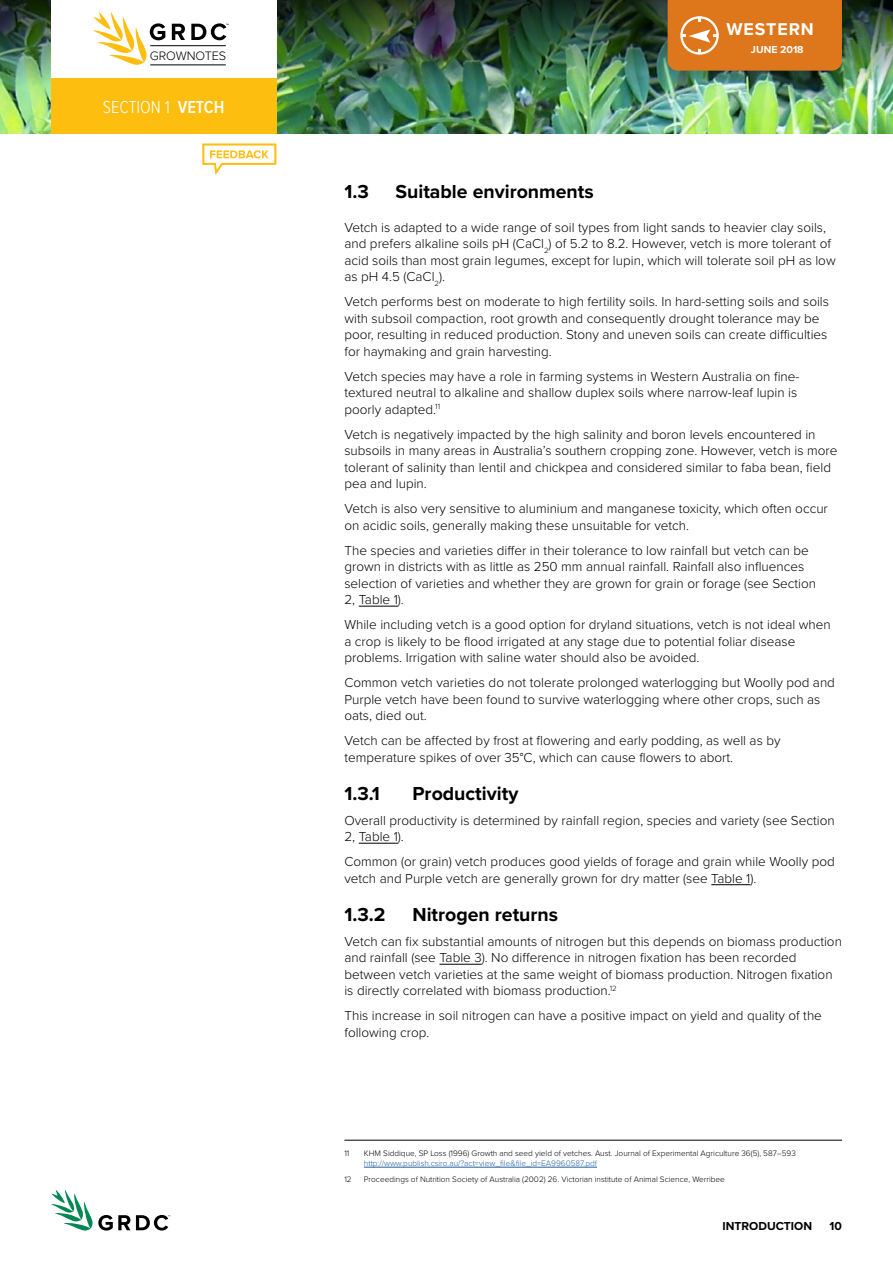
<style>
.page{position:relative;width:893px;height:1263px;background:#fff}
.page>*{position:absolute;margin:0;border:0;box-sizing:border-box;transform-origin:0 0}
.t1{font:700 19.5px "Proxima Nova";color:#000}
.t2{font:300 18px "Proxima Nova Cond";color:#fff}
.t3{font:700 17.7px "Proxima Nova";letter-spacing:.05em;color:#fff}
.t4{font:300 13.5px/16.5px "Proxima Nova";color:#000}
.t5{font:300 12.75px "Proxima Nova";letter-spacing:-.01em;color:#000}
.t6{font:700 12px "Proxima Nova";color:#000}
.t7{font:700 10.5px "Proxima Nova";color:#fff}
.t8{font:300 8.25px "Proxima Nova";color:#000}
.t9{font:300 8.25px "Proxima Nova";color:#215e9e}
.s1{font-weight:600}
</style>
<div class="page">
<img style="left:0;top:117px;width:893px;height:16px">
<img style="left:0;top:0;width:893px;height:117px">
<svg style="left:51px;top:1190px;width:119px;height:41px"></svg>
<div style="left:51px;top:0;width:225px;height:81px;background:#fff"></div>
<div style="left:51px;top:78px;width:225px;height:55px;background:#febe10"></div>
<hr style="left:150px;top:45px;width:76px;height:1px;background:#000">
<hr style="left:150px;top:65px;width:76px;height:1px;background:#000">
<svg style="left:93px;top:12px;width:72px;height:53px"></svg>
<svg style="left:172px;top:24px;width:13px;height:16px"></svg>
<svg style="left:191px;top:23px;width:38px;height:17px"></svg>
<div style="left:668px;top:0;width:174px;height:71px;background:#de761c"></div>
<hr style="left:359px;top:606px;width:39px;height:1px;background:#000">
<hr style="left:359px;top:843px;width:39px;height:1px;background:#000">
<hr style="left:711px;top:884px;width:39px;height:1px;background:#000">
<hr style="left:439px;top:964px;width:43px;height:1px;background:#000">
<hr style="left:344px;top:1140px;width:498px;height:1px;background:#000">
<hr style="left:364px;top:1167px;width:233px;height:1px;background:#215e9e">
<svg style="left:202px;top:143px;width:74px;height:32px"></svg>
<p class="t5" style="left:150px;top:48px;width:78px">GROWNOTES</p>
<h2 class="t2" style="left:103px;top:94px;width:123px">SECTION 1 <span class="s1">VETCH</span></h2>
<h3 class="t3" style="left:726px;top:19px;width:89px">WESTERN</h3>
<p class="t7" style="left:751px;top:41px;width:54px">June 2018</p>
<h1 class="t1" style="left:344px;top:177px;width:26px">1.3</h1>
<h1 class="t1" style="left:395px;top:177px;width:200px">Suitable environments</h1>
<p class="t4" style="left:344px;top:218px;width:493px">Vetch is adapted to a wide range of soil types from light sands to heavier clay soils, and prefers alkaline soils pH (CaCl<sub>2</sub>) of 5.2 to 8.2. However, vetch is more tolerant of acid soils than most grain legumes, except for lupin, which will tolerate soil pH as low as pH 4.5 (CaCl<sub>2</sub>).</p>
<p class="t4" style="left:344px;top:293px;width:486px">Vetch performs best on moderate to high fertility soils. In hard-setting soils and soils with subsoil compaction, root growth and consequently drought tolerance may be poor, resulting in reduced production. Stony and uneven soils can create difficulties for haymaking and grain harvesting.</p>
<p class="t4" style="left:344px;top:367px;width:457px">Vetch species may have a role in farming systems in Western Australia on fine&shy;textured neutral to alkaline and shallow duplex soils where narrow-leaf lupin is poorly adapted.<sup>11</sup></p>
<p class="t4" style="left:344px;top:425px;width:494px">Vetch is negatively impacted by the high salinity and boron levels encountered in subsoils in many areas in Australia’s southern cropping zone. However, vetch is more tolerant of salinity than lentil and chickpea and considered similar to faba bean, field pea and lupin.</p>
<p class="t4" style="left:344px;top:500px;width:485px">Vetch is also very sensitive to aluminium and manganese toxicity, which often occur on acidic soils, generally making these unsuitable for vetch.</p>
<p class="t4" style="left:344px;top:541px;width:473px">The species and varieties differ in their tolerance to low rainfall but vetch can be grown in districts with as little as 250 mm annual rainfall. Rainfall also influences selection of varieties and whether they are grown for grain or forage (see Section 2, Table 1).</p>
<p class="t4" style="left:344px;top:616px;width:488px">While including vetch is a good option for dryland situations, vetch is not ideal when a crop is likely to be flood irrigated at any stage due to potential foliar disease problems. Irrigation with saline water should also be avoided.</p>
<p class="t4" style="left:344px;top:674px;width:492px">Common vetch varieties do not tolerate prolonged waterlogging but Woolly pod and<br>Purple vetch have been found to survive waterlogging where other crops, such as oats, died out.</p>
<p class="t4" style="left:344px;top:732px;width:438px">Vetch can be affected by frost at flowering and early podding, as well as by temperature spikes of over 35°C, which can cause flowers to abort.</p>
<h1 class="t1" style="left:344px;top:779px;width:37px">1.3.1</h1>
<h1 class="t1" style="left:412px;top:779px;width:107px">Productivity</h1>
<p class="t4" style="left:344px;top:811px;width:492px">Overall productivity is determined by rainfall region, species and variety (see Section<br>2, Table 1).</p>
<p class="t4" style="left:344px;top:853px;width:492px">Common (or grain) vetch produces good yields of forage and grain while Woolly pod vetch and Purple vetch are generally grown for dry matter (see Table 1).</p>
<h1 class="t1" style="left:344px;top:900px;width:43px">1.3.2</h1>
<h1 class="t1" style="left:412px;top:900px;width:147px">Nitrogen returns</h1>
<p class="t4" style="left:344px;top:932px;width:499px">Vetch can fix substantial amounts of nitrogen but this depends on biomass production and rainfall (see Table 3). No difference in nitrogen fixation has been recorded between vetch varieties at the same weight of biomass production. Nitrogen fixation is directly correlated with biomass production.<sup>12</sup></p>
<p class="t4" style="left:344px;top:1007px;width:479px">This increase in soil nitrogen can have a positive impact on yield and quality of the following crop.</p>
<p class="t8" style="left:344px;top:1147px;width:7px">11</p>
<p class="t8" style="left:364px;top:1147px;width:433px">KHM Siddique, SP Loss (1996) Growth and seed yield of vetches. Aust. Journal of Experimental Agriculture 36(5), 587–593</p>
<p class="t9" style="left:364px;top:1157px;width:235px">http://www.publish.csiro.au/?act=view_file&amp;file_id=EA9960587.pdf</p>
<p class="t8" style="left:344px;top:1173px;width:9px">12</p>
<p class="t8" style="left:364px;top:1173px;width:362px">Proceedings of Nutrition Society of Australia (2002) 26. Victorian institute of Animal Science, Werribee</p>
<p class="t6" style="left:722px;top:1217px;width:91px">introduction</p>
<p class="t6" style="left:830px;top:1217px;width:14px">10</p>
</div>
